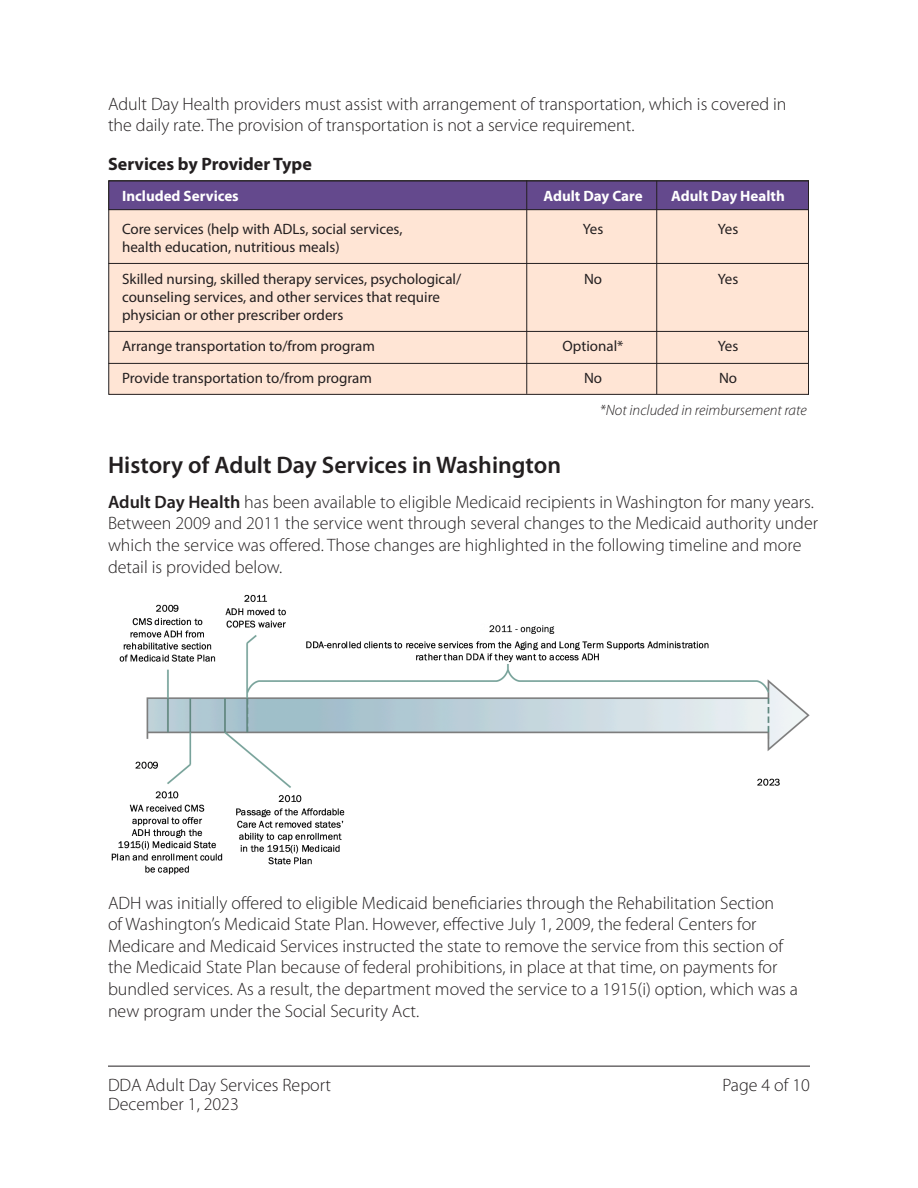
<style>
.page{position:relative;width:918px;height:1188px;background:#fff}
.page>*{position:absolute;margin:0;border:0;box-sizing:border-box;transform-origin:0 0}
.t1{font:600 24px "Myriad Pro";color:#231f20}
.t2{font:300 18px/21.6px "Myriad Pro";color:#231f20}
.t3{font:700 18px "Myriad Pro";color:#231f20}
.t4{font:15px/18px "Myriad Pro";color:#231f20}
.t5{font:700 15px "Myriad Pro";color:#fff}
.t6{font:italic 300 15px "Myriad Pro";color:#231f20}
.s1{font-weight:600}
</style>
<div class="page">
<hr style="left:108px;top:1066px;width:702px;height:1px;background:#231f20">
<div style="left:109px;top:181px;width:699px;height:213px;background:#ffe5d5"></div>
<div style="left:109px;top:181px;width:699px;height:29px;background:#64498d"></div>
<div style="left:108px;top:181px;width:701px;height:29px;border:1px solid #231f20"></div>
<hr style="left:526px;top:180px;width:1px;height:214px;background:#231f20">
<hr style="left:656px;top:181px;width:1px;height:213px;background:#231f20">
<hr style="left:108px;top:263px;width:700px;height:1px;background:#231f20">
<hr style="left:108px;top:331px;width:700px;height:1px;background:#231f20">
<hr style="left:108px;top:363px;width:700px;height:1px;background:#231f20">
<img style="left:111px;top:594px;width:699px;height:281px">
<p class="t2" style="left:108px;top:93px;width:680px">Adult Day Health providers must assist with arrangement of transportation, which is covered in the daily rate. The provision of transportation is not a service requirement.</p>
<p class="t3" style="left:108px;top:152px;width:205px">Services by Provider Type</p>
<p class="t5" style="left:122px;top:186px;width:118px">Included Services</p>
<p class="t5" style="left:543px;top:186px;width:101px">Adult Day Care</p>
<p class="t5" style="left:671px;top:186px;width:115px">Adult Day Health</p>
<p class="t4" style="left:122px;top:220px;width:282px">Core services (help with ADLs, social services,</p>
<p class="t4" style="left:583px;top:220px;width:22px">Yes</p>
<p class="t4" style="left:718px;top:220px;width:22px">Yes</p>
<p class="t4" style="left:122px;top:238px;width:219px">health education, nutritious meals)</p>
<p class="t4" style="left:122px;top:270px;width:341px">Skilled nursing, skilled therapy services, psychological/</p>
<p class="t4" style="left:584px;top:270px;width:20px">No</p>
<p class="t4" style="left:718px;top:270px;width:22px">Yes</p>
<p class="t4" style="left:122px;top:288px;width:319px">counseling services, and other services that require physician or other prescriber orders</p>
<p class="t4" style="left:122px;top:337px;width:254px">Arrange transportation to/from program</p>
<p class="t4" style="left:563px;top:337px;width:62px">Optional*</p>
<p class="t4" style="left:718px;top:337px;width:22px">Yes</p>
<p class="t4" style="left:122px;top:369px;width:251px">Provide transportation to/from program</p>
<p class="t4" style="left:584px;top:369px;width:20px">No</p>
<p class="t4" style="left:719px;top:369px;width:20px">No</p>
<p class="t6" style="left:600px;top:402px;width:208px">*Not included in reimbursement rate</p>
<p class="t1" style="left:108px;top:451px;width:455px">History of Adult Day Services in Washington</p>
<p class="t2" style="left:108px;top:491px;width:712px"><span class="s1">Adult Day Health</span> has been available to eligible Medicaid recipients in Washington for many years.<br>Between 2009 and 2011 the service went through several changes to the Medicaid authority under which the service was offered. Those changes are highlighted in the following timeline and more detail is provided below.</p>
<p class="t2" style="left:108px;top:892px;width:692px">ADH was initially offered to eligible Medicaid beneficiaries through the Rehabilitation Section<br>of Washington’s Medicaid State Plan. However, effective July 1, 2009, the federal Centers for Medicare and Medicaid Services instructed the state to remove the service from this section of the Medicaid State Plan because of federal prohibitions, in place at that time, on payments for bundled services. As a result, the department moved the service to a 1915(i) option, which was a new program under the Social Security Act.</p>
<p class="t2" style="left:108px;top:1075px;width:225px">DDA Adult Day Services Report</p>
<p class="t2" style="left:108px;top:1094px;width:132px">December 1, 2023</p>
<p class="t2" style="left:722px;top:1075px;width:89px">Page 4 of 10</p>
</div>
